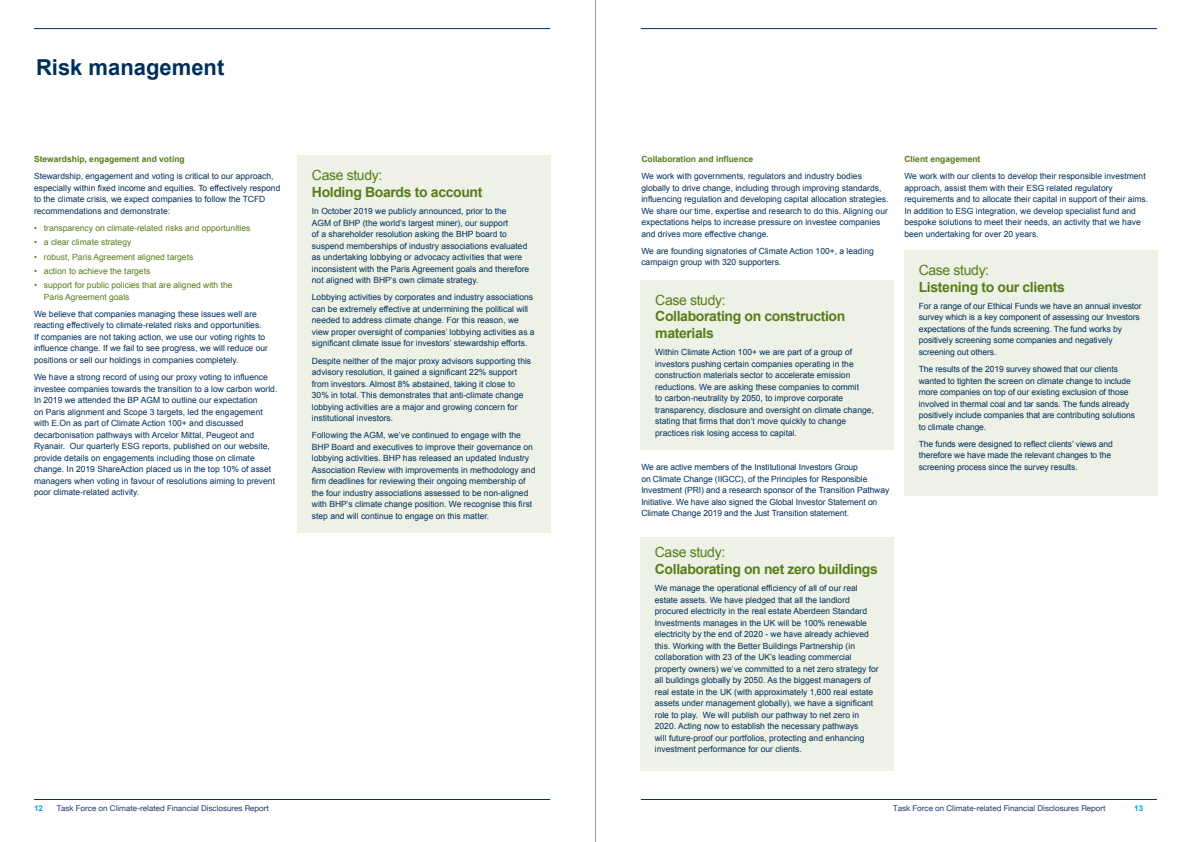
<style>
.page{position:relative;width:1191px;height:842px;background:#fff}
.page>*{position:absolute;margin:0;border:0;box-sizing:border-box;transform-origin:0 0}
.t1{font:700 22px "Arial";color:#002e5a}
.t2{font:700 14px/16.8px "Arial";letter-spacing:-.025em;color:#587d18}
.t3{font:14px "Arial";letter-spacing:-.025em;color:#587d18}
.t4{font:8.5px/11.5px "Arial";color:#002e5a}
.t5{font:8.5px/11.5px "Arial";color:#587d18}
.t6{font:700 8.5px "Arial";color:#587d18}
.t7{font:8px "Helvetica Neue";color:#1f3765}
.t8{font:700 8px "Arial";color:#00a3e2}
</style>
<div class="page">
<hr style="left:34px;top:799px;width:516px;height:1px;background:#002e5a">
<hr style="left:34px;top:28px;width:516px;height:1px;background:#002e5a">
<hr style="left:641px;top:799px;width:516px;height:1px;background:#002e5a">
<hr style="left:641px;top:28px;width:516px;height:1px;background:#002e5a">
<hr style="left:595px;top:0;width:1px;height:842px;background:#9d9d9c">
<div style="left:297px;top:156px;width:253px;height:377px;background:#edf1e6"></div>
<div style="left:640px;top:280px;width:253px;height:170px;background:#edf1e6"></div>
<div style="left:640px;top:538px;width:253px;height:233px;background:#edf1e6"></div>
<div style="left:904px;top:251px;width:253px;height:245px;background:#edf1e6"></div>
<h1 class="t1" style="left:36px;top:53px;width:190px">Risk management</h1>
<p class="t6" style="left:34px;top:153px;width:152px">Stewardship, engagement and voting</p>
<p class="t4" style="left:34px;top:171px;width:248px">Stewardship, engagement and voting is critical to our approach, especially within fixed income and equities. To effectively respond to the climate crisis, we expect companies to follow the TCFD recommendations and demonstrate:</p>
<p class="t5" style="left:34px;top:222px;width:218px">• transparency on climate-related risks and opportunities</p>
<p class="t5" style="left:34px;top:237px;width:99px">• a clear climate strategy</p>
<p class="t5" style="left:34px;top:251px;width:161px">• robust, Paris Agreement aligned targets</p>
<p class="t5" style="left:34px;top:265px;width:118px">• action to achieve the targets</p>
<p class="t5" style="left:44px;top:280px;width:190px;text-indent:-10px">• support for public policies that are aligned with the<br>Paris Agreement goals</p>
<p class="t4" style="left:34px;top:308px;width:235px">We believe that companies managing these issues well are reacting effectively to climate-related risks and opportunities.<br>If companies are not taking action, we use our voting rights to influence change. If we fail to see progress, we will reduce our positions or sell our holdings in companies completely.</p>
<p class="t4" style="left:34px;top:371px;width:245px">We have a strong record of using our proxy voting to influence investee companies towards the transition to a low carbon world.<br>In 2019 we attended the BP AGM to outline our expectation<br>on Paris alignment and Scope 3 targets, led the engagement with E.On as part of Climate Action 100+ and discussed decarbonisation pathways with Arcelor Mittal, Peugeot and Ryanair. Our quarterly ESG reports, published on our website, provide details on engagements including those on climate change. In 2019 ShareAction placed us in the top 10% of asset managers when voting in favour of resolutions aiming to prevent poor climate-related activity.</p>
<h2 class="t3" style="left:312px;top:166px;width:72px">Case study:</h2>
<h2 class="t2" style="left:312px;top:184px;width:172px">Holding Boards to account</h2>
<p class="t4" style="left:312px;top:206px;width:219px">In October 2019 we publicly announced, prior to the<br>AGM of BHP (the world’s largest miner), our support<br>of a shareholder resolution asking the BHP board to suspend memberships of industry associations evaluated as undertaking lobbying or advocacy activities that were inconsistent with the Paris Agreement goals and therefore not aligned with BHP’s own climate strategy.</p>
<p class="t4" style="left:312px;top:292px;width:224px">Lobbying activities by corporates and industry associations can be extremely effective at undermining the political will needed to address climate change. For this reason, we view proper oversight of companies’ lobbying activities as a significant climate issue for investors’ stewardship efforts.</p>
<p class="t4" style="left:312px;top:355px;width:221px">Despite neither of the major proxy advisors supporting this advisory resolution, it gained a significant 22% support from investors. Almost 8% abstained, taking it close to 30% in total. This demonstrates that anti-climate change lobbying activities are a major and growing concern for institutional investors.</p>
<p class="t4" style="left:312px;top:430px;width:225px">Following the AGM, we’ve continued to engage with the BHP Board and executives to improve their governance on lobbying activities. BHP has released an updated Industry Association Review with improvements in methodology and firm deadlines for reviewing their ongoing membership of the four industry associations assessed to be non-aligned with BHP’s climate change position. We recognise this first step and will continue to engage on this matter.</p>
<p class="t6" style="left:641px;top:153px;width:113px">Collaboration and influence</p>
<p class="t4" style="left:641px;top:171px;width:249px">We work with governments, regulators and industry bodies globally to drive change, including through improving standards, influencing regulation and developing capital allocation strategies.<br>We share our time, expertise and research to do this. Aligning our expectations helps to increase pressure on investee companies and drives more effective change.</p>
<p class="t4" style="left:641px;top:245px;width:234px">We are founding signatories of Climate Action 100+, a leading campaign group with 320 supporters.</p>
<h2 class="t3" style="left:655px;top:291px;width:72px">Case study:</h2>
<h2 class="t2" style="left:655px;top:308px;width:192px">Collaborating on construction materials</h2>
<p class="t4" style="left:655px;top:347px;width:220px">Within Climate Action 100+ we are part of a group of investors pushing certain companies operating in the construction materials sector to accelerate emission reductions. We are asking these companies to commit<br>to carbon-neutrality by 2050, to improve corporate transparency, disclosure and oversight on climate change, stating that firms that don’t move quickly to change practices risk losing access to capital.</p>
<p class="t4" style="left:641px;top:462px;width:249px">We are active members of the Institutional Investors Group<br>on Climate Change (IIGCC), of the Principles for Responsible Investment (PRI) and a research sponsor of the Transition Pathway Initiative. We have also signed the Global Investor Statement on Climate Change 2019 and the Just Transition statement.</p>
<h2 class="t3" style="left:655px;top:543px;width:72px">Case study:</h2>
<h2 class="t2" style="left:655px;top:561px;width:225px">Collaborating on net zero buildings</h2>
<p class="t4" style="left:655px;top:583px;width:225px">We manage the operational efficiency of all of our real estate assets. We have pledged that all the landlord procured electricity in the real estate Aberdeen Standard Investments manages in the UK will be 100% renewable electricity by the end of 2020 - we have already achieved this. Working with the Better Buildings Partnership (in collaboration with 23 of the UK’s leading commercial property owners) we’ve committed to a net zero strategy for all buildings globally by 2050. As the biggest managers of real estate in the UK (with approximately 1,600 real estate assets under management globally), we have a significant role to play. We will publish our pathway to net zero in 2020. Acting now to establish the necessary pathways<br>will future-proof our portfolios, protecting and enhancing investment performance for our clients.</p>
<p class="t6" style="left:904px;top:153px;width:78px">Client engagement</p>
<p class="t4" style="left:904px;top:171px;width:245px">We work with our clients to develop their responsible investment approach, assist them with their ESG related regulatory requirements and to allocate their capital in support of their aims.<br>In addition to ESG integration, we develop specialist fund and bespoke solutions to meet their needs, an activity that we have been undertaking for over 20 years.</p>
<h2 class="t3" style="left:918px;top:261px;width:72px">Case study:</h2>
<h2 class="t2" style="left:918px;top:279px;width:147px">Listening to our clients</h2>
<p class="t4" style="left:918px;top:300px;width:224px">For a range of our Ethical Funds we have an annual investor survey which is a key component of assessing our Investors expectations of the funds screening. The fund works by positively screening some companies and negatively screening out others.</p>
<p class="t4" style="left:918px;top:363px;width:218px">The results of the 2019 survey showed that our clients wanted to tighten the screen on climate change to include more companies on top of our existing exclusion of those involved in thermal coal and tar sands. The funds already positively include companies that are contributing solutions to climate change.</p>
<p class="t4" style="left:918px;top:438px;width:196px">The funds were designed to reflect clients’ views and therefore we have made the relevant changes to the screening process since the survey results.</p>
<p class="t8" style="left:34px;top:803px;width:10px">12</p>
<p class="t7" style="left:57px;top:803px;width:214px">Task Force on Climate-related Financial Disclosures Report</p>
<p class="t7" style="left:893px;top:803px;width:214px">Task Force on Climate-related Financial Disclosures Report</p>
<p class="t8" style="left:1134px;top:803px;width:10px">13</p>
</div>
